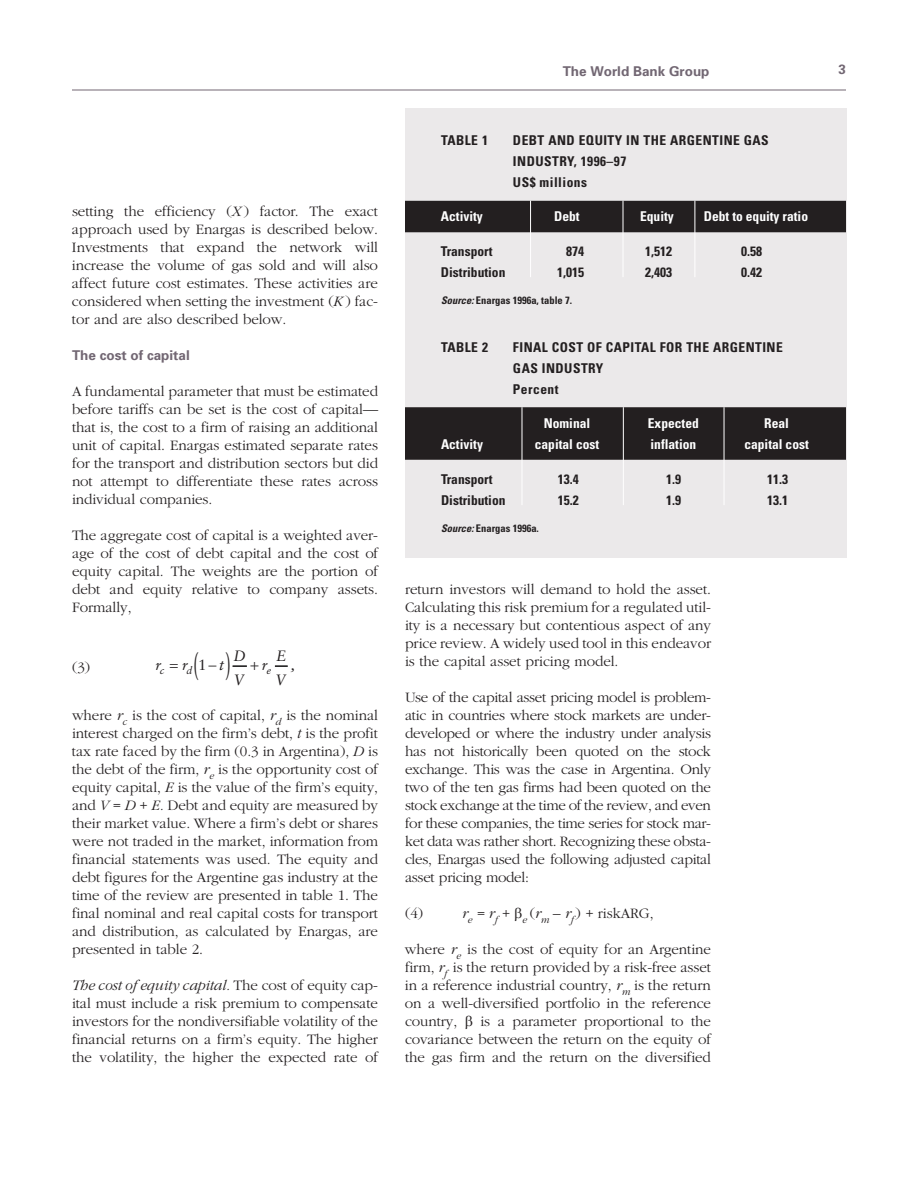
<style>
.page{position:relative;width:918px;height:1188px;background:#fff}
.page>*{position:absolute;margin:0;border:0;box-sizing:border-box;transform-origin:0 0}
.t1{font:300 15px/18px "Garamond";letter-spacing:-.005em;color:#231f20;text-align:justify}
.t2{font:italic 15px/24px "Classical Garamond BT";color:#231f20}
.t3{font:700 condensed 13.5px/21px "Univers";letter-spacing:.035em;color:#231f20}
.t4{font:700 condensed 13.5px "Univers";color:#fff}
.t5{font:700 condensed 13.5px "Univers";color:#231f20}
.t6{font:700 13.5px "Univers";color:#726773}
.t7{font:700 condensed 10.5px "Univers";color:#231f20}
.t8{font:italic 10.5px "Classical Garamond BT";color:#231f20}
.s1{font-style:italic}
</style>
<div class="page">
<svg style="left:275px;top:666px;width:13px;height:1px"></svg>
<hr style="left:72px;top:90px;width:774px;height:1px;background:#726773">
<div style="left:405px;top:108px;width:441px;height:450px;background:#ebe9ea"></div>
<div style="left:405px;top:201px;width:441px;height:31px;background:#231f20"></div>
<div style="left:405px;top:407px;width:441px;height:53px;background:#231f20"></div>
<hr style="left:724px;top:407px;width:1px;height:98px;background:#fff">
<hr style="left:522px;top:407px;width:1px;height:98px;background:#fff">
<hr style="left:530px;top:201px;width:1px;height:76px;background:#fff">
<hr style="left:695px;top:201px;width:1px;height:76px;background:#fff">
<hr style="left:623px;top:407px;width:1px;height:98px;background:#fff">
<hr style="left:623px;top:201px;width:1px;height:76px;background:#fff">
<svg style="left:232px;top:665px;width:15px;height:2px"></svg>
<p class="t1" style="left:72px;top:203px;width:308px">setting the efficiency (<span class="s1">X</span>) factor. The exact approach used by Enargas is described below.<br>Investments that expand the network will increase the volume of gas sold and will also affect future cost estimates. These activities are considered when setting the investment (<span class="s1">K</span>) fac&shy;tor and are also described below.</p>
<p class="t6" style="left:72px;top:350px;width:119px">The cost of capital</p>
<p class="t1" style="left:72px;top:383px;width:308px">A fundamental parameter that must be estimated before tariffs can be set is the cost of capital— that is, the cost to a firm of raising an additional unit of capital. Enargas estimated separate rates for the transport and distribution sectors but did not attempt to differentiate these rates across individual companies.</p>
<p class="t1" style="left:72px;top:527px;width:308px">The aggregate cost of capital is a weighted aver&shy;age of the cost of debt capital and the cost of equity capital. The weights are the portion of debt and equity relative to company assets.<br>Formally,</p>
<p class="t2" style="left:156px;top:654px;width:7px">r</p>
<p class="t2" style="left:182px;top:654px;width:7px">r</p>
<p class="t2" style="left:219px;top:654px;width:7px">t</p>
<p class="t2" style="left:234px;top:644px;width:13px">D<br>V</p>
<p class="t2" style="left:276px;top:644px;width:11px">E<br>V</p>
<p class="t8" style="left:160px;top:665px;width:6px">c</p>
<p class="t8" style="left:187px;top:665px;width:31px">d <sup>1</sup>−</p>
<p class="t8" style="left:267px;top:665px;width:6px">e</p>
<p class="t2" style="left:291px;top:654px;width:6px">,</p>
<p class="t1" style="left:72px;top:659px;width:20px">(3)</p>
<p class="t1" style="left:72px;top:707px;width:308px">where <span class="s1">r</span><sub>c</sub> is the cost of capital, <span class="s1">r</span><sub>d</sub> is the nominal interest charged on the firm’s debt, <span class="s1">t</span> is the profit tax rate faced by the firm (0.3 in Argentina), <span class="s1">D</span> is the debt of the firm, <span class="s1">r</span><sub>e</sub> is the opportunity cost of equity capital, <span class="s1">E</span> is the value of the firm’s equity, and <span class="s1">V</span> = <span class="s1">D</span> + <span class="s1">E.</span> Debt and equity are measured by their market value. Where a firm’s debt or shares were not traded in the market, information from financial statements was used. The equity and debt figures for the Argentine gas industry at the time of the review are presented in table 1. The final nominal and real capital costs for transport and distribution, as calculated by Enargas, are presented in table 2.</p>
<p class="t1" style="left:72px;top:977px;width:308px"><span class="s1">The cost of equity capital.</span> The cost of equity cap&shy;ital must include a risk premium to compensate investors for the nondiversifiable volatility of the financial returns on a firm’s equity. The higher the volatility, the higher the expected rate of</p>
<p class="t2" style="left:262px;top:654px;width:7px">r</p>
<p class="t6" style="left:563px;top:66px;width:148px">The World Bank Group</p>
<p class="t6" style="left:838px;top:64px;width:9px">3</p>
<p class="t3" style="left:441px;top:131px;width:49px">TABLE 1</p>
<p class="t3" style="left:513px;top:131px;width:257px">DEBT AND EQUITY IN THE ARGENTINE GAS<br>INDUSTRY, 1996–97<br>US$ millions</p>
<p class="t4" style="left:441px;top:212px;width:43px">Activity</p>
<p class="t4" style="left:554px;top:212px;width:27px">Debt</p>
<p class="t4" style="left:640px;top:212px;width:35px">Equity</p>
<p class="t4" style="left:704px;top:212px;width:106px">Debt to equity ratio</p>
<p class="t5" style="left:441px;top:246px;width:53px">Transport</p>
<p class="t3" style="left:566px;top:242px;width:19px">874</p>
<p class="t3" style="left:645px;top:242px;width:28px">1,512</p>
<p class="t3" style="left:741px;top:242px;width:22px">0.58</p>
<p class="t5" style="left:441px;top:267px;width:66px">Distribution</p>
<p class="t3" style="left:557px;top:263px;width:28px">1,015</p>
<p class="t3" style="left:645px;top:263px;width:28px">2,403</p>
<p class="t3" style="left:741px;top:263px;width:22px">0.42</p>
<p class="t7" style="left:441px;top:296px;width:133px"><span class="s1">Source:</span>Enargas 1996a, table 7.</p>
<p class="t3" style="left:441px;top:338px;width:49px">TABLE 2</p>
<p class="t3" style="left:513px;top:338px;width:271px">FINAL COST OF CAPITAL FOR THE ARGENTINE<br>GAS INDUSTRY<br>Percent</p>
<p class="t4" style="left:544px;top:419px;width:48px">Nominal</p>
<p class="t4" style="left:648px;top:419px;width:53px">Expected</p>
<p class="t4" style="left:764px;top:419px;width:26px">Real</p>
<p class="t4" style="left:441px;top:440px;width:43px">Activity</p>
<p class="t4" style="left:535px;top:440px;width:66px">capital cost</p>
<p class="t4" style="left:651px;top:440px;width:47px">inflation</p>
<p class="t4" style="left:744px;top:440px;width:66px">capital cost</p>
<p class="t5" style="left:441px;top:474px;width:53px">Transport</p>
<p class="t3" style="left:558px;top:470px;width:22px">13.4</p>
<p class="t3" style="left:666px;top:470px;width:16px">1.9</p>
<p class="t3" style="left:767px;top:470px;width:22px">11.3</p>
<p class="t5" style="left:441px;top:495px;width:66px">Distribution</p>
<p class="t3" style="left:558px;top:491px;width:22px">15.2</p>
<p class="t3" style="left:666px;top:491px;width:16px">1.9</p>
<p class="t3" style="left:767px;top:491px;width:22px">13.1</p>
<p class="t7" style="left:441px;top:524px;width:99px"><span class="s1">Source:</span>Enargas 1996a.</p>
<p class="t1" style="left:405px;top:581px;width:308px">return investors will demand to hold the asset.<br>Calculating this risk premium for a regulated util&shy;ity is a necessary but contentious aspect of any price review. A widely used tool in this endeavor is the capital asset pricing model.</p>
<p class="t1" style="left:405px;top:689px;width:308px">Use of the capital asset pricing model is problem&shy;atic in countries where stock markets are under&shy;developed or where the industry under analysis has not historically been quoted on the stock exchange. This was the case in Argentina. Only two of the ten gas firms had been quoted on the stock exchange at the time of the review, and even for these companies, the time series for stock mar&shy;ket data was rather short. Recognizing these obsta&shy;cles, Enargas used the following adjusted capital asset pricing model:</p>
<p class="t1" style="left:405px;top:905px;width:20px">(4)</p>
<p class="t1" style="left:462px;top:905px;width:193px"><span class="s1">r</span><sub>e</sub> <span class="s1">= r</span><sub>f</sub> <span class="s1">+</span> <sub>e</sub> (<span class="s1">r</span><sub>m</sub> <span class="s1">– r</span><sub>f</sub>) + riskARG,</p>
<p class="t1" style="left:405px;top:941px;width:308px">where <span class="s1">r</span><sub>e</sub> is the cost of equity for an Argentine firm, <span class="s1">r</span><sub>f</sub> is the return provided by a risk-free asset in a reference industrial country, <span class="s1">r</span><sub>m</sub> is the return on a well-diversified portfolio in the reference country,</p>
<p class="t1" style="left:405px;top:1013px;width:308px;text-indent:75px">is a parameter proportional to the covariance between the return on the equity of the gas firm and the return on the diversified</p>
</div>
